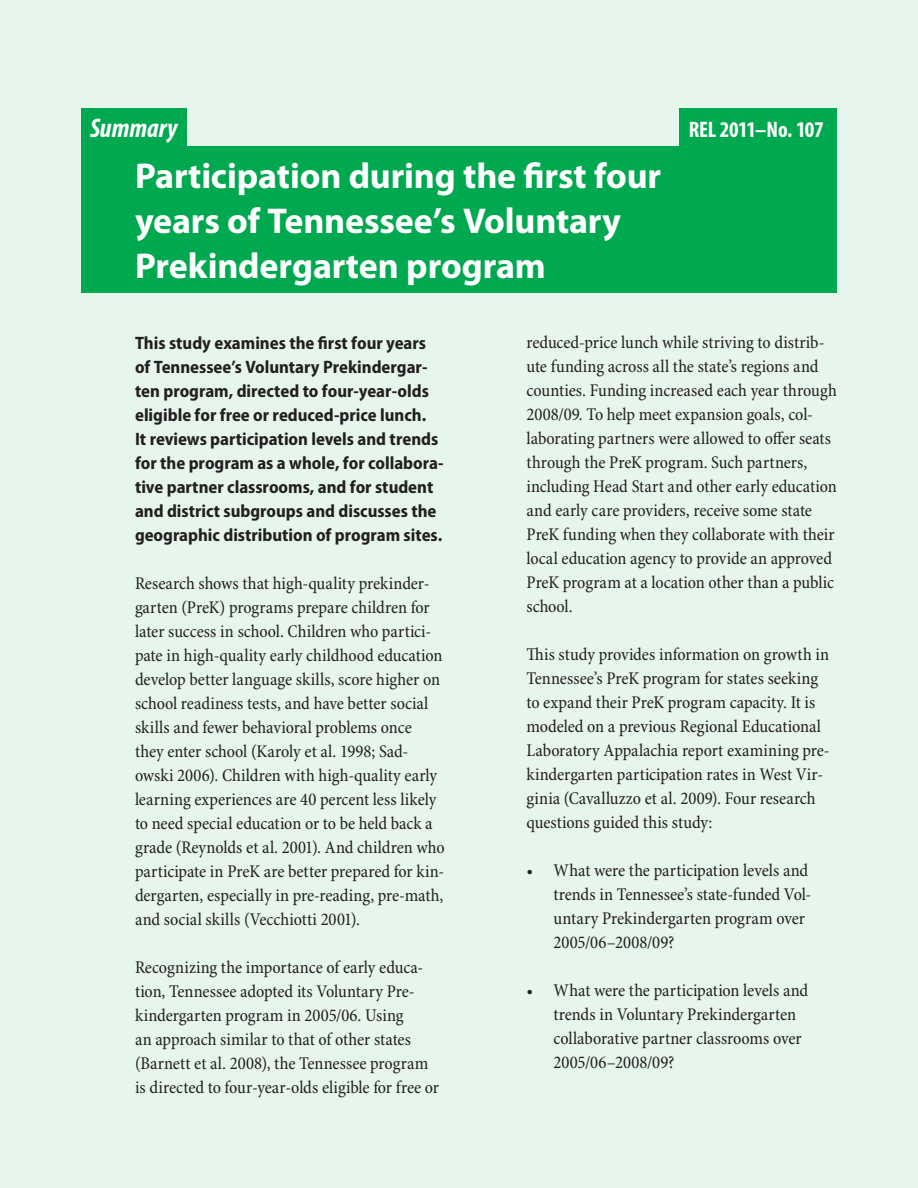
<style>
.page{position:relative;width:918px;height:1188px;background:#e6f6ed}
.page>*{position:absolute;margin:0;border:0;box-sizing:border-box;transform-origin:0 0}
.t1{font:700 36px/45px "Myriad Pro";letter-spacing:-.005em;color:#fff}
.t2{font:italic 700 condensed 27px "Myriad Pro";color:#fff}
.t3{font:700 condensed 22.5px "Myriad Pro";letter-spacing:-.02em;color:#fff}
.t4{font:condensed 18px/24px "Minion Pro";letter-spacing:-.005em;color:#231f20}
.t5{font:700 semi-condensed 18px/24px "Myriad Pro";color:#231f20}
</style>
<div class="page">
<div style="left:81px;top:108px;width:105px;height:38px;background:#00a94f"></div>
<div style="left:81px;top:146px;width:756px;height:147px;background:#00a94f"></div>
<div style="left:680px;top:108px;width:157px;height:38px;background:#00a94f"></div>
<p class="t2" style="left:90px;top:114px;width:89px">Summary</p>
<p class="t1" style="left:135px;top:154px;width:528px">Participation during the first four years of Tennessee’s Voluntary<br>Prekindergarten program</p>
<p class="t3" style="left:689px;top:117px;width:136px">REL 2011–No. 107</p>
<p class="t5" style="left:135px;top:331px;width:310px">This study examines the first four years of Tennessee’s Voluntary Prekindergar&shy;ten program, directed to four-year-olds eligible for free or reduced-price lunch.<br>It reviews participation levels and trends for the program as a whole, for collabora&shy;tive partner classrooms, and for student and district subgroups and discusses the geographic distribution of program sites.</p>
<p class="t4" style="left:135px;top:572px;width:311px">Research shows that high-quality prekinder&shy;garten (PreK) programs prepare children for later success in school. Children who partici&shy;pate in high-quality early childhood education develop better language skills, score higher on school readiness tests, and have better social skills and fewer behavioral problems once they enter school (Karoly et al. 1998; Sad&shy;owski 2006). Children with high-quality early learning experiences are 40 percent less likely to need special education or to be held back a grade (Reynolds et al. 2001). And children who participate in PreK are better prepared for kin&shy;dergarten, especially in pre-reading, pre-math, and social skills (Vecchiotti 2001).</p>
<p class="t4" style="left:135px;top:956px;width:306px">Recognizing the importance of early educa&shy;tion, Tennessee adopted its Voluntary Pre&shy;kindergarten program in 2005/06. Using<br>an approach similar to that of other states (Barnett et al. 2008), the Tennessee program is directed to four-year-olds eligible for free or</p>
<p class="t4" style="left:526px;top:331px;width:312px">reduced-price lunch while striving to distrib&shy;ute funding across all the state’s regions and counties. Funding increased each year through 2008/09. To help meet expansion goals, col&shy;laborating partners were allowed to offer seats through the PreK program. Such partners, including Head Start and other early education and early care providers, receive some state PreK funding when they collaborate with their local education agency to provide an approved PreK program at a location other than a public school.</p>
<p class="t4" style="left:526px;top:643px;width:305px">This study provides information on growth in Tennessee’s PreK program for states seeking to expand their PreK program capacity. It is modeled on a previous Regional Educational Laboratory Appalachia report examining pre&shy;kindergarten participation rates in West Vir&shy;ginia (Cavalluzzo et al. 2009). Four research questions guided this study:</p>
<p class="t4" style="left:554px;top:859px;width:259px;text-indent:-27px">• What were the participation levels and trends in Tennessee’s state-funded Vol&shy;untary Prekindergarten program over 2005/06–2008/09?</p>
<p class="t4" style="left:554px;top:979px;width:256px;text-indent:-27px">• What were the participation levels and trends in Voluntary Prekindergarten collaborative partner classrooms over 2005/06–2008/09?</p>
</div>
